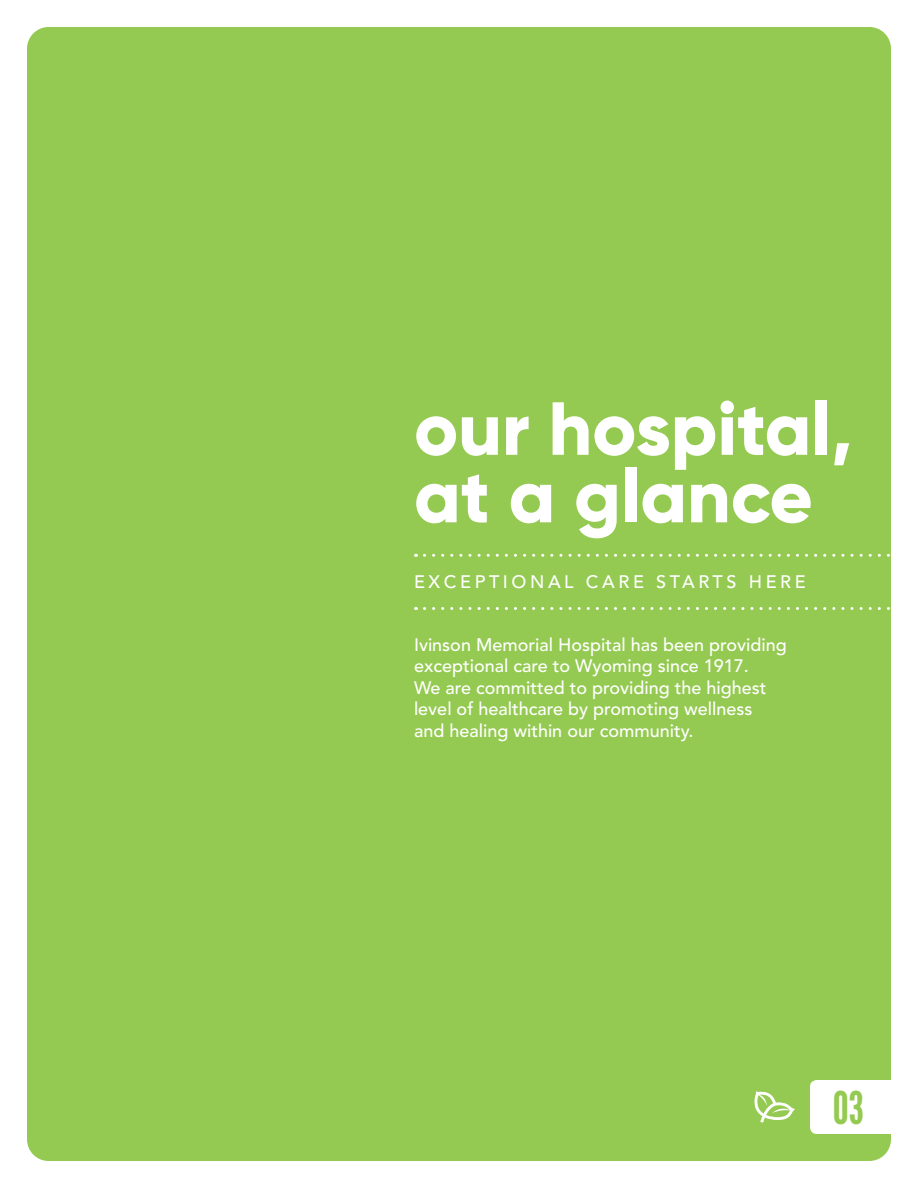
<style>
.page{position:relative;width:918px;height:1188px;background:#fff}
.page>*{position:absolute;margin:0;border:0;box-sizing:border-box;transform-origin:0 0}
.Section_Heading{font:800 75px "Gilroy";color:#fff}
.Page_Numbers_Right{font:45px "League Gothic";color:#94ca51}
.Section_Paragraph{font:500 18px/21.6px "Avenir";color:#fff}
.Section_Sub-heading{font:500 18px "Avenir";letter-spacing:.2em;color:#fff}
</style>
<div class="page">
<div style="left:27px;top:27px;width:864px;height:1134px;background:#94ca51"></div>
<p class="Section_Heading" style="left:414px;top:381px;width:440px">our hospital,</p>
<p class="Section_Heading" style="left:414px;top:449px;width:400px">at a glance</p>
<p class="Section_Sub-heading" style="left:414px;top:566px;width:393px">EXCEPTIONAL CARE STARTS HERE</p>
<p class="Section_Paragraph" style="left:414px;top:632px;width:374px">Ivinson Memorial Hospital has been providing exceptional care to Wyoming since 1917.<br>We are committed to providing the highest level of healthcare by promoting wellness and healing within our community.</p>
<p class="Page_Numbers_Right" style="left:833px;top:1081px;width:33px">03</p>
</div>
